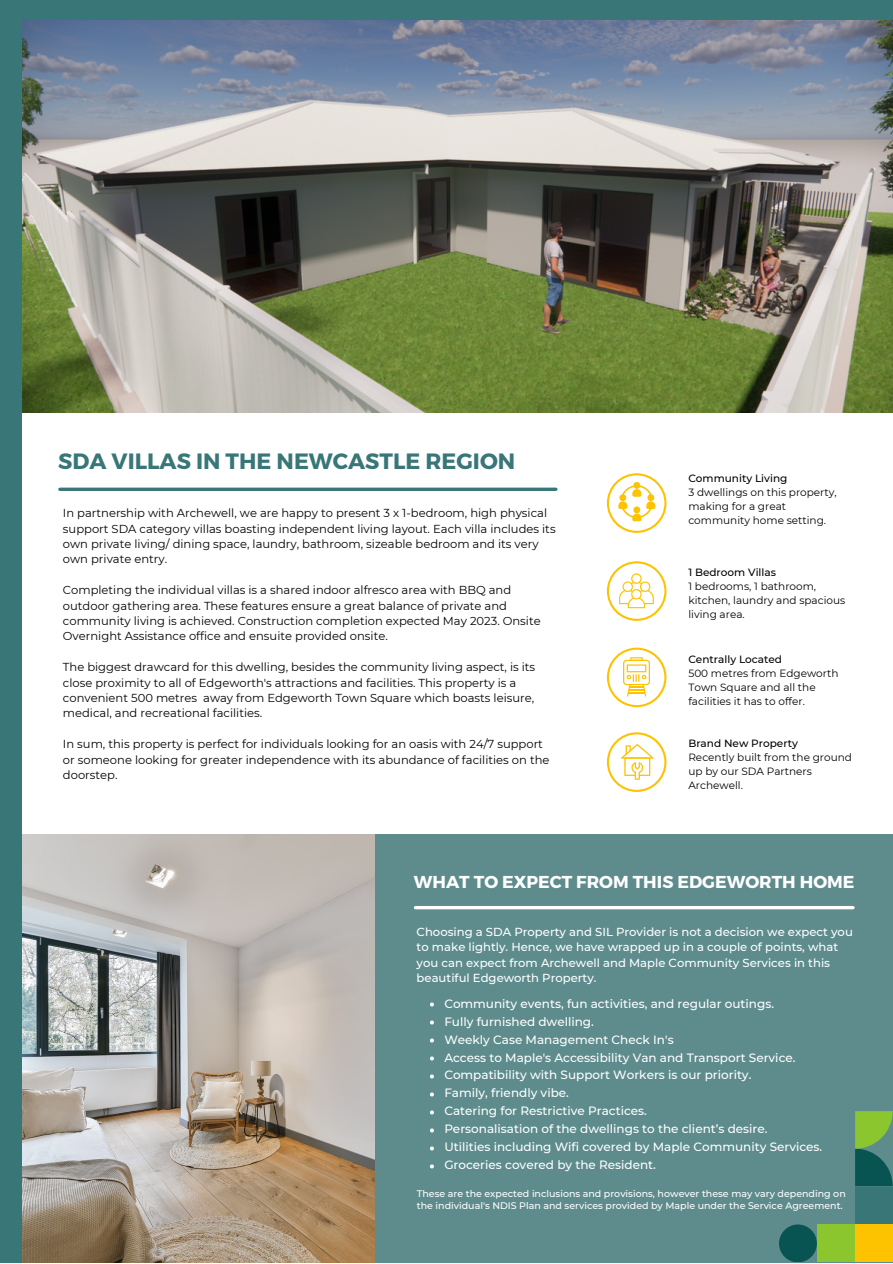
<style>
.page{position:relative;width:893px;height:1264px;background:#fff}
.page>*{position:absolute;margin:0;border:0;box-sizing:border-box;transform-origin:0 0}
.t1{font:700 22.2px "Montserrat";color:#387677}
.t2{font:700 17.25px "Montserrat";color:#fff}
.t3{font:500 12px/18px "Montserrat";color:#fff}
.t4{font:11.55px/15.5px "Montserrat";color:#000}
.t5{font:500 11.55px/15.5px "Montserrat";color:#fff}
.t6{font:10.5px/14px "Montserrat";color:#000}
.t7{font:500 10.5px "Montserrat";color:#000}
.t8{font:500 9.45px/12.6px "Montserrat";color:#fff}
</style>
<div class="page">
<div style="left:0;top:0;width:892px;height:1262px;background:#387677"></div>
<div style="left:350px;top:834px;width:542px;height:428px;background:#5e8c8d"></div>
<img style="left:22px;top:834px;width:352px;height:428px">
<div style="left:854px;top:1186px;width:38px;height:38px;background:#387677"></div>
<div style="left:854px;top:1224px;width:38px;height:38px;background:#fdc200"></div>
<div style="left:816px;top:1224px;width:38px;height:38px;background:#8cc62f"></div>
<svg style="left:855px;top:1111px;width:37px;height:75px"></svg>
<div style="left:779px;top:1224px;width:37px;height:38px;background:#085453;border-radius:50%"></div>
<div style="left:22px;top:412px;width:870px;height:422px;background:#fff"></div>
<svg style="left:60px;top:487px;width:496px;height:4px;background:#568b8c"></svg>
<img style="left:22px;top:21px;width:870px;height:391px">
<svg style="left:607px;top:561px;width:59px;height:60px"></svg>
<hr style="left:415px;top:906px;width:437px;height:3px;background:#fff">
<svg style="left:607px;top:647px;width:59px;height:60px"></svg>
<svg style="left:607px;top:732px;width:59px;height:60px"></svg>
<svg style="left:607px;top:473px;width:59px;height:60px"></svg>
<svg style="left:430px;top:1002px;width:4px;height:4px"></svg>
<svg style="left:430px;top:1020px;width:4px;height:4px"></svg>
<svg style="left:430px;top:1038px;width:4px;height:4px"></svg>
<svg style="left:430px;top:1056px;width:4px;height:4px"></svg>
<svg style="left:430px;top:1074px;width:4px;height:4px"></svg>
<svg style="left:430px;top:1092px;width:4px;height:4px"></svg>
<svg style="left:430px;top:1110px;width:4px;height:4px"></svg>
<svg style="left:430px;top:1128px;width:4px;height:4px"></svg>
<svg style="left:430px;top:1146px;width:4px;height:4px"></svg>
<svg style="left:430px;top:1164px;width:4px;height:4px"></svg>
<h1 class="t1" style="left:58px;top:447px;width:458px">SDA VILLAS IN THE NEWCASTLE REGION</h1>
<p class="t4" style="left:63px;top:505px;width:494px">In partnership with Archewell, we are happy to present 3 x 1-bedroom, high physical support SDA category villas boasting independent living layout. Each villa includes its own private living/ dining space, laundry, bathroom, sizeable bedroom and its very own private entry.</p>
<p class="t4" style="left:63px;top:582px;width:479px">Completing the individual villas is a shared indoor alfresco area with BBQ and outdoor gathering area. These features ensure a great balance of private and community living is achieved. Construction completion expected May 2023. Onsite Overnight Assistance office and ensuite provided onsite.</p>
<p class="t4" style="left:63px;top:659px;width:474px">The biggest drawcard for this dwelling, besides the community living aspect, is its close proximity to all of Edgeworth's attractions and facilities. This property is a convenient 500 metres away from Edgeworth Town Square which boasts leisure, medical, and recreational facilities.</p>
<p class="t4" style="left:63px;top:736px;width:488px">In sum, this property is perfect for individuals looking for an oasis with 24/7 support or someone looking for greater independence with its abundance of facilities on the doorstep.</p>
<p class="t7" style="left:688px;top:471px;width:100px">Community Living</p>
<p class="t6" style="left:688px;top:485px;width:150px">3 dwellings on this property, making for a great community home setting.</p>
<p class="t7" style="left:688px;top:566px;width:89px">1 Bedroom Villas</p>
<p class="t6" style="left:688px;top:579px;width:158px">1 bedrooms, 1 bathroom, kitchen, laundry and spacious living area.</p>
<p class="t7" style="left:688px;top:652px;width:95px">Centrally Located</p>
<p class="t6" style="left:688px;top:666px;width:151px">500 metres from Edgeworth<br>Town Square and all the facilities it has to offer.</p>
<p class="t7" style="left:688px;top:737px;width:111px">Brand New Property</p>
<p class="t6" style="left:688px;top:750px;width:165px">Recently built from the ground up by our SDA Partners<br>Archewell.</p>
<h2 class="t2" style="left:414px;top:870px;width:442px">WHAT TO EXPECT FROM THIS EDGEWORTH HOME</h2>
<p class="t5" style="left:416px;top:923px;width:437px">Choosing a SDA Property and SIL Provider is not a decision we expect you to make lightly. Hence, we have wrapped up in a couple of points, what you can expect from Archewell and Maple Community Services in this beautiful Edgeworth Property.</p>
<p class="t3" style="left:444px;top:994px;width:379px">Community events, fun activities, and regular outings.<br>Fully furnished dwelling.<br>Weekly Case Management Check In's<br>Access to Maple's Accessibility Van and Transport Service.<br>Compatibility with Support Workers is our priority.<br>Family, friendly vibe.<br>Catering for Restrictive Practices.<br>Personalisation of the dwellings to the client’s desire.<br>Utilities including Wifi covered by Maple Community Services.<br>Groceries covered by the Resident.</p>
<p class="t8" style="left:417px;top:1187px;width:430px">These are the expected inclusions and provisions, however these may vary depending on the individual's NDIS Plan and services provided by Maple under the Service Agreement.</p>
</div>
